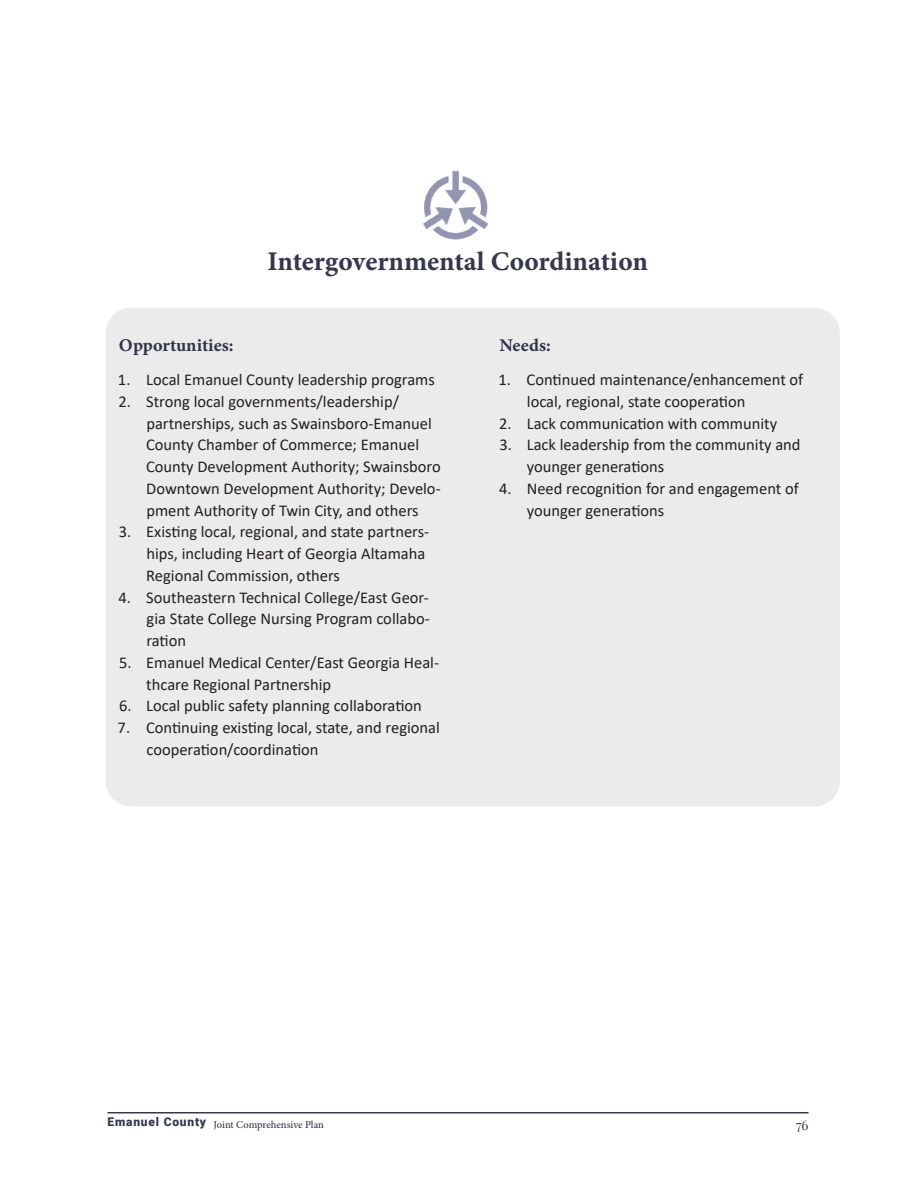
<style>
.page{position:relative;width:918px;height:1188px;background:#fff}
.page>*{position:absolute;margin:0;border:0;box-sizing:border-box;transform-origin:0 0}
.Treutlen_Body{font:27px "Minion Pro Bold Capt";color:#353750}
.Treutlen_Body-2{font:18px "Minion Pro Bold Capt";color:#353750}
.t1{font:16.5px/21.8px "Calibri";color:#231f20}
.t2{font:13.5px "Playfair Display";color:#353750}
.t3{font:500 10.5px "Minion Pro";letter-spacing:-.005em;color:#353750}
</style>
<div class="page">
<hr style="left:108px;top:1112px;width:701px;height:1px;background:#353750">
<svg style="left:423px;top:170px;width:65px;height:70px"></svg>
<div style="left:106px;top:308px;width:734px;height:499px;background:#ecebeb;border-radius:26px"></div>
<p class="Treutlen_Body" style="left:267px;top:242px;width:382px">Intergovernmental Coordination</p>
<p class="Treutlen_Body-2" style="left:119px;top:332px;width:116px">Opportunities:</p>
<p class="t1" style="left:118px;top:368px;width:318px">1. Local Emanuel County leadership programs</p>
<p class="t1" style="left:146px;top:390px;width:296px;text-indent:-28px">2. Strong local governments/leadership/ partnerships, such as Swainsboro-Emanuel County Chamber of Commerce; Emanuel County Development Authority; Swainsboro Downtown Development Authority; Develo&shy;pment Authority of Twin City, and others</p>
<p class="t1" style="left:146px;top:521px;width:284px;text-indent:-27px">3. Existing local, regional, and state partners&shy;hips, including Heart of Georgia Altamaha<br>Regional Commission, others</p>
<p class="t1" style="left:146px;top:586px;width:285px;text-align:justify;text-indent:-28px">4. Southeastern Technical College/East Geor&shy;gia State College Nursing Program collabo&shy;ration</p>
<p class="t1" style="left:146px;top:651px;width:294px;text-indent:-27px">5. Emanuel Medical Center/East Georgia Heal&shy;thcare Regional Partnership</p>
<p class="t1" style="left:119px;top:695px;width:304px">6. Local public safety planning collaboration</p>
<p class="t1" style="left:146px;top:716px;width:295px;text-indent:-29px">7. Continuing existing local, state, and regional cooperation/coordination</p>
<p class="Treutlen_Body-2" style="left:499px;top:332px;width:53px">Needs:</p>
<p class="t1" style="left:527px;top:368px;width:278px;text-indent:-28px">1. Continued maintenance/enhancement of local, regional, state cooperation</p>
<p class="t1" style="left:499px;top:412px;width:280px">2. Lack communication with community</p>
<p class="t1" style="left:527px;top:434px;width:275px;text-indent:-27px">3. Lack leadership from the community and younger generations</p>
<p class="t1" style="left:527px;top:477px;width:274px;text-indent:-28px">4. Need recognition for and engagement of younger generations</p>
<p class="t3" style="left:108px;top:1118px;width:218px"><sup>Emanuel</sup> <sup>County</sup> Joint Comprehensive Plan</p>
<p class="t2" style="left:796px;top:1114px;width:14px">76</p>
</div>
